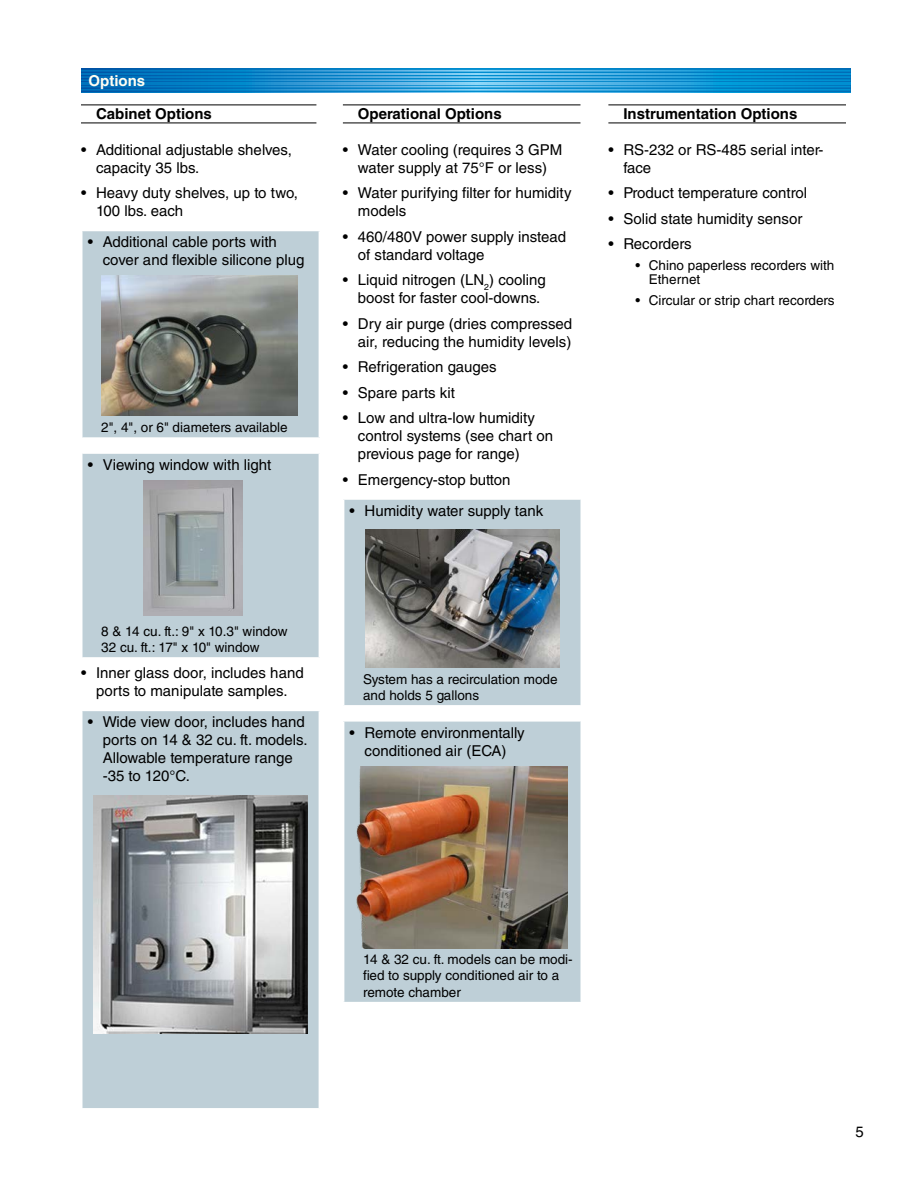
<style>
.page{position:relative;width:918px;height:1188px;background:#fff}
.page>*{position:absolute;margin:0;border:0;box-sizing:border-box;transform-origin:0 0}
.t1{font:15px/18px "Helvetica LT Std";color:#000}
.t2{font:700 15px "Helvetica LT Std";color:#000}
.t3{font:700 15px "Helvetica LT Std";color:#fffef2}
.t4{font:13.5px/16.2px "Helvetica LT Std";color:#000}
</style>
<div class="page">
<svg style="left:81px;top:68px;width:769px;height:24px;background:#0c82c6"></svg>
<svg style="left:81px;top:83px;width:769px;height:1px"></svg>
<svg style="left:81px;top:89px;width:769px;height:2px;background:#2a9ad5"></svg>
<svg style="left:81px;top:86px;width:769px;height:1px"></svg>
<svg style="left:81px;top:92px;width:769px;height:1px"></svg>
<svg style="left:81px;top:70px;width:769px;height:2px;background:#2999d5"></svg>
<svg style="left:81px;top:73px;width:769px;height:2px;background:#33a2da"></svg>
<svg style="left:81px;top:79px;width:769px;height:2px;background:#2899d4"></svg>
<svg style="left:81px;top:76px;width:769px;height:2px;background:#2b9bd6"></svg>
<hr style="left:81px;top:105px;width:235px;height:1px;background:#000">
<hr style="left:81px;top:123px;width:235px;height:1px;background:#000">
<div style="left:82px;top:231px;width:237px;height:207px;background:#becfd7"></div>
<hr style="left:81px;top:437px;width:239px;height:2px;background:#fff">
<img style="left:101px;top:275px;width:197px;height:141px">
<div style="left:82px;top:453px;width:237px;height:205px;background:#becfd7"></div>
<hr style="left:81px;top:452px;width:239px;height:2px;background:#fff">
<hr style="left:81px;top:657px;width:239px;height:2px;background:#fff">
<div style="left:82px;top:710px;width:237px;height:399px;background:#becfd7"></div>
<hr style="left:81px;top:710px;width:239px;height:1px;background:#fff">
<hr style="left:81px;top:1108px;width:239px;height:2px;background:#fff">
<hr style="left:608px;top:105px;width:238px;height:1px;background:#000">
<hr style="left:608px;top:123px;width:238px;height:1px;background:#000">
<hr style="left:343px;top:105px;width:237px;height:1px;background:#000">
<hr style="left:343px;top:123px;width:237px;height:1px;background:#000">
<div style="left:344px;top:499px;width:237px;height:207px;background:#becfd7"></div>
<hr style="left:343px;top:498px;width:239px;height:2px;background:#fff">
<hr style="left:580px;top:500px;width:2px;height:205px;background:#fff">
<hr style="left:343px;top:705px;width:239px;height:2px;background:#fff">
<img style="left:365px;top:530px;width:195px;height:137px">
<div style="left:344px;top:721px;width:237px;height:282px;background:#becfd7"></div>
<hr style="left:343px;top:720px;width:239px;height:2px;background:#fff">
<hr style="left:580px;top:722px;width:2px;height:280px;background:#fff">
<hr style="left:343px;top:1002px;width:239px;height:1px;background:#fff">
<img style="left:356px;top:767px;width:212px;height:181px">
<img style="left:144px;top:481px;width:99px;height:135px">
<img style="left:93px;top:795px;width:215px;height:239px">
<p class="t3" style="left:89px;top:72px;width:58px">Options</p>
<p class="t2" style="left:96px;top:104px;width:117px">Cabinet Options</p>
<p class="t1" style="left:96px;top:140px;width:197px;text-indent:-15px">• Additional adjustable shelves, capacity 35 lbs.</p>
<p class="t1" style="left:96px;top:184px;width:204px;text-indent:-15px">• Heavy duty shelves, up to two,<br>100 lbs. each</p>
<p class="t1" style="left:103px;top:233px;width:203px;text-indent:-15px">• Additional cable ports with cover and flexible silicone plug</p>
<p class="t4" style="left:101px;top:419px;width:188px">2", 4", or 6" diameters available</p>
<p class="t1" style="left:88px;top:456px;width:185px">• Viewing window with light</p>
<p class="t2" style="left:358px;top:104px;width:145px">Operational Options</p>
<p class="t1" style="left:343px;top:140px;width:221px;text-align:center">• Water cooling (requires 3 GPM water supply at 75°F or less)</p>
<p class="t1" style="left:358px;top:184px;width:215px;text-indent:-15px">• Water purifying filter for humidity models</p>
<p class="t1" style="left:358px;top:227px;width:210px;text-indent:-15px">• 460/480V power supply instead of standard voltage</p>
<p class="t1" style="left:358px;top:271px;width:189px;text-indent:-15px">• Liquid nitrogen (LN<sub>2</sub>) cooling boost for faster cool-downs.</p>
<p class="t1" style="left:343px;top:314px;width:231px;text-align:right">• Dry air purge (dries compressed air, reducing the humidity levels)</p>
<p class="t1" style="left:343px;top:358px;width:155px">• Refrigeration gauges</p>
<p class="t1" style="left:343px;top:383px;width:114px">• Spare parts kit</p>
<p class="t1" style="left:358px;top:409px;width:197px;text-indent:-15px">• Low and ultra-low humidity control systems (see chart on previous page for range)</p>
<p class="t1" style="left:343px;top:470px;width:169px">• Emergency-stop button</p>
<p class="t1" style="left:350px;top:501px;width:195px">• Humidity water supply tank</p>
<p class="t2" style="left:623px;top:104px;width:175px">Instrumentation Options</p>
<p class="t1" style="left:623px;top:140px;width:202px;text-indent:-15px">• RS-232 or RS-485 serial inter&shy;face</p>
<p class="t1" style="left:608px;top:184px;width:200px">• Product temperature control</p>
<p class="t1" style="left:608px;top:209px;width:196px">• Solid state humidity sensor</p>
<p class="t1" style="left:608px;top:235px;width:85px">• Recorders</p>
<p class="t4" style="left:649px;top:259px;width:187px;line-height:13.5px;text-indent:-14px">• Chino paperless recorders with<br>Ethernet</p>
<p class="t4" style="left:635px;top:292px;width:201px">• Circular or strip chart recorders</p>
<p class="t4" style="left:101px;top:623px;width:188px">8 &amp; 14 cu. ft.: 9" x 10.3" window<br>32 cu. ft.: 17" x 10" window</p>
<p class="t1" style="left:81px;top:664px;width:224px;text-align:center">• Inner glass door, includes hand ports to manipulate samples.</p>
<p class="t1" style="left:103px;top:713px;width:206px;text-indent:-15px">• Wide view door, includes hand ports on 14 &amp; 32 cu. ft. models.<br>Allowable temperature range -35 to 120°C.</p>
<p class="t4" style="left:363px;top:671px;width:196px">System has a recirculation mode and holds 5 gallons</p>
<p class="t1" style="left:350px;top:723px;width:177px;text-align:center">• Remote environmentally conditioned air (ECA)</p>
<p class="t4" style="left:363px;top:951px;width:211px">14 &amp; 32 cu. ft. models can be modi&shy;fied to supply conditioned air to a remote chamber</p>
<p class="t1" style="left:856px;top:1123px;width:10px">5</p>
</div>
